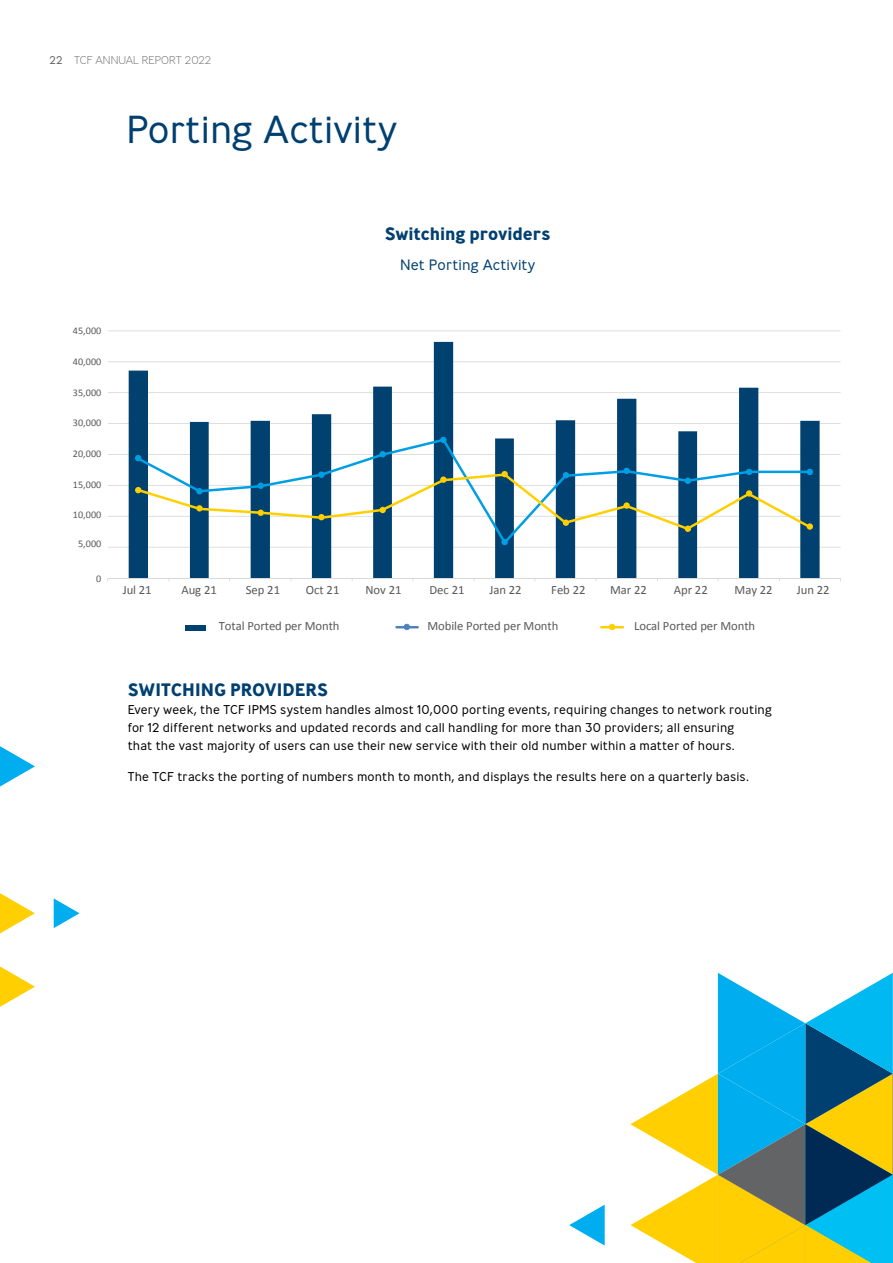
<style>
.page{position:relative;width:893px;height:1263px;background:#fff}
.page>*{position:absolute;margin:0;border:0;box-sizing:border-box;transform-origin:0 0}
.t1{font:300 39px "Ministry";color:#004071}
.t2{font:700 18px "Ministry";letter-spacing:-.005em;color:#004071}
.t3{font:300 15px "Ministry";letter-spacing:.005em;color:#004071}
.t4{font:300 12.75px/18px "Ministry";letter-spacing:.01em;color:#000}
.t5{font:12.6px "Calibri";letter-spacing:-.005em;color:#595959}
.t6{font:200 11.25px "Ministry";color:#636466}
.t7{font:10.2px "Calibri";color:#595959}
.s1{font-weight:300}
</style>
<div class="page">
<hr style="left:108px;top:330px;width:733px;height:1px;background:#d9d9d9">
<hr style="left:108px;top:361px;width:733px;height:1px;background:#d9d9d9">
<hr style="left:108px;top:392px;width:733px;height:1px;background:#d9d9d9">
<hr style="left:108px;top:423px;width:733px;height:1px;background:#d9d9d9">
<hr style="left:108px;top:454px;width:733px;height:1px;background:#d9d9d9">
<hr style="left:108px;top:485px;width:733px;height:1px;background:#d9d9d9">
<hr style="left:108px;top:516px;width:733px;height:1px;background:#d9d9d9">
<hr style="left:108px;top:547px;width:733px;height:1px;background:#d9d9d9">
<svg style="left:129px;top:342px;width:691px;height:236px"></svg>
<hr style="left:108px;top:578px;width:733px;height:1px;background:#d9d9d9">
<svg style="left:135px;top:437px;width:677px;height:110px"></svg>
<svg style="left:135px;top:455px;width:6px;height:6px"></svg>
<div style="left:379px;top:451px;width:7px;height:6px;background:#009fe3;border-radius:50%"></div>
<div style="left:440px;top:437px;width:7px;height:6px;background:#009fe3;border-radius:50%"></div>
<div style="left:501px;top:539px;width:7px;height:6px;background:#009fe3;border-radius:50%"></div>
<svg style="left:135px;top:468px;width:678px;height:64px"></svg>
<div style="left:807px;top:523px;width:6px;height:7px;background:#ffd000;border-radius:50%"></div>
<div style="left:185px;top:625px;width:21px;height:5px;background:#004170"></div>
<hr style="left:395px;top:626px;width:24px;height:2px;background:#4f81bd">
<svg style="left:404px;top:624px;width:6px;height:6px"></svg>
<hr style="left:600px;top:626px;width:24px;height:2px;background:#ffd000">
<svg style="left:609px;top:624px;width:6px;height:6px"></svg>
<svg style="left:0;top:893px;width:35px;height:40px"></svg>
<svg style="left:54px;top:898px;width:26px;height:30px"></svg>
<svg style="left:0;top:746px;width:35px;height:40px"></svg>
<svg style="left:0;top:966px;width:35px;height:41px"></svg>
<svg style="left:569px;top:1204px;width:36px;height:41px"></svg>
<svg style="left:630px;top:973px;width:263px;height:290px"></svg>
<p class="t6" style="left:50px;top:53px;width:163px"><span class="s1">22</span> TCF ANNUAL REPORT 2022</p>
<h1 class="t1" style="left:127px;top:105px;width:272px">Porting Activity</h1>
<h2 class="t2" style="left:385px;top:222px;width:167px">Switching providers</h2>
<p class="t3" style="left:400px;top:255px;width:137px">Net Porting Activity</p>
<p class="t7" style="left:73px;top:323px;width:30px">45,000</p>
<p class="t7" style="left:73px;top:355px;width:30px">40,000</p>
<p class="t7" style="left:73px;top:385px;width:30px">35,000</p>
<p class="t7" style="left:73px;top:415px;width:30px">30,000</p>
<p class="t7" style="left:73px;top:447px;width:30px">20,000</p>
<p class="t7" style="left:73px;top:477px;width:30px">15,000</p>
<p class="t7" style="left:73px;top:507px;width:30px">10,000</p>
<p class="t7" style="left:78px;top:536px;width:25px">5,000</p>
<p class="t7" style="left:96px;top:572px;width:7px">0</p>
<p class="t5" style="left:123px;top:581px;width:31px">Jul 21</p>
<p class="t5" style="left:181px;top:581px;width:37px">Aug 21</p>
<p class="t5" style="left:246px;top:581px;width:36px">Sep 21</p>
<p class="t5" style="left:219px;top:617px;width:122px">Total Ported per Month</p>
<p class="t5" style="left:427px;top:617px;width:132px">Mobile Ported per Month</p>
<p class="t5" style="left:634px;top:617px;width:123px">Local Ported per Month</p>
<p class="t5" style="left:306px;top:581px;width:35px">Oct 21</p>
<p class="t5" style="left:366px;top:581px;width:38px">Nov 21</p>
<p class="t5" style="left:430px;top:581px;width:36px">Dec 21</p>
<p class="t5" style="left:489px;top:581px;width:34px">Jan 22</p>
<p class="t5" style="left:551px;top:581px;width:36px">Feb 22</p>
<p class="t5" style="left:610px;top:581px;width:38px">Mar 22</p>
<p class="t5" style="left:674px;top:581px;width:35px">Apr 22</p>
<p class="t5" style="left:734px;top:581px;width:40px">May 22</p>
<p class="t5" style="left:797px;top:581px;width:34px">Jun 22</p>
<h2 class="t2" style="left:128px;top:678px;width:202px">SWITCHING PROVIDERS</h2>
<p class="t4" style="left:128px;top:700px;width:645px">Every week, the TCF IPMS system handles almost 10,000 porting events, requiring changes to network routing for 12 different networks and updated records and call handling for more than 30 providers; all ensuring<br>that the vast majority of users can use their new service with their old number within a matter of hours.</p>
<p class="t4" style="left:128px;top:767px;width:623px">The TCF tracks the porting of numbers month to month, and displays the results here on a quarterly basis.</p>
</div>
